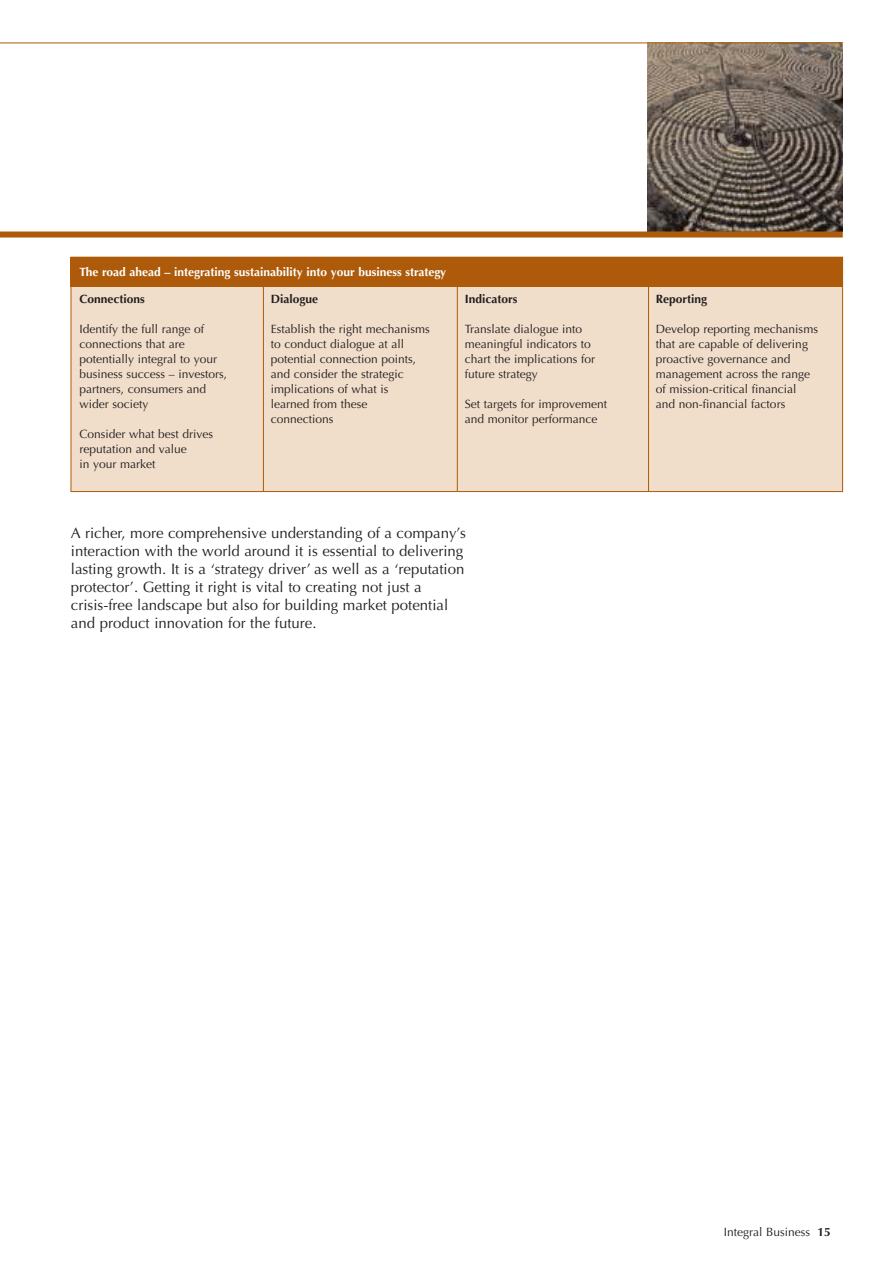
<style>
.page{position:relative;width:893px;height:1262px;background:#fff}
.page>*{position:absolute;margin:0;border:0;box-sizing:border-box;transform-origin:0 0}
.t1{font:15px/18px "Optima";color:#231f1f}
.t2{font:12px/15px "Optima";color:#231f1f}
.t3{font:700 12px "Optima";color:#fff}
.t4{font:700 12px "Optima";color:#231f1f}
.s1{font-weight:700}
</style>
<div class="page">
<img style="left:647px;top:44px;width:195px;height:187px">
<div style="left:0;top:231px;width:842px;height:6px;background:#ad5b0a"></div>
<hr style="left:0;top:43px;width:842px;height:1px;background:#ad5b0a">
<div style="left:71px;top:257px;width:771px;height:234px;background:#f0ddca"></div>
<div style="left:71px;top:257px;width:771px;height:30px;background:#ad5b0a"></div>
<hr style="left:263px;top:279px;width:1px;height:212px;background:#ad5b0a">
<hr style="left:457px;top:277px;width:1px;height:214px;background:#ad5b0a">
<hr style="left:648px;top:275px;width:1px;height:216px;background:#ad5b0a">
<p class="t3" style="left:79px;top:267px;width:368px">The road ahead – integrating sustainability into your business strategy</p>
<p class="t4" style="left:79px;top:294px;width:67px">Connections</p>
<p class="t2" style="left:79px;top:323px;width:149px">Identify the full range of connections that are potentially integral to your business success – investors, partners, consumers and wider society</p>
<p class="t2" style="left:79px;top:428px;width:135px">Consider what best drives reputation and value<br>in your market</p>
<p class="t4" style="left:271px;top:294px;width:49px">Dialogue</p>
<p class="t2" style="left:271px;top:323px;width:161px">Establish the right mechanisms to conduct dialogue at all potential connection points, and consider the strategic implications of what is learned from these connections</p>
<p class="t4" style="left:465px;top:294px;width:54px">Indicators</p>
<p class="t2" style="left:465px;top:323px;width:132px">Translate dialogue into meaningful indicators to chart the implications for future strategy</p>
<p class="t2" style="left:465px;top:398px;width:144px">Set targets for improvement and monitor performance</p>
<p class="t1" style="left:71px;top:525px;width:396px">A richer, more comprehensive understanding of a company’s interaction with the world around it is essential to delivering lasting growth. It is a ‘strategy driver’ as well as a ‘reputation protector’. Getting it right is vital to creating not just a crisis-free landscape but also for building market potential and product innovation for the future.</p>
<p class="t4" style="left:656px;top:294px;width:53px">Reporting</p>
<p class="t2" style="left:656px;top:323px;width:164px">Develop reporting mechanisms that are capable of delivering proactive governance and management across the range of mission-critical financial and non-financial factors</p>
<p class="t2" style="left:723px;top:1225px;width:109px">Integral Business <span class="s1">15</span></p>
</div>
